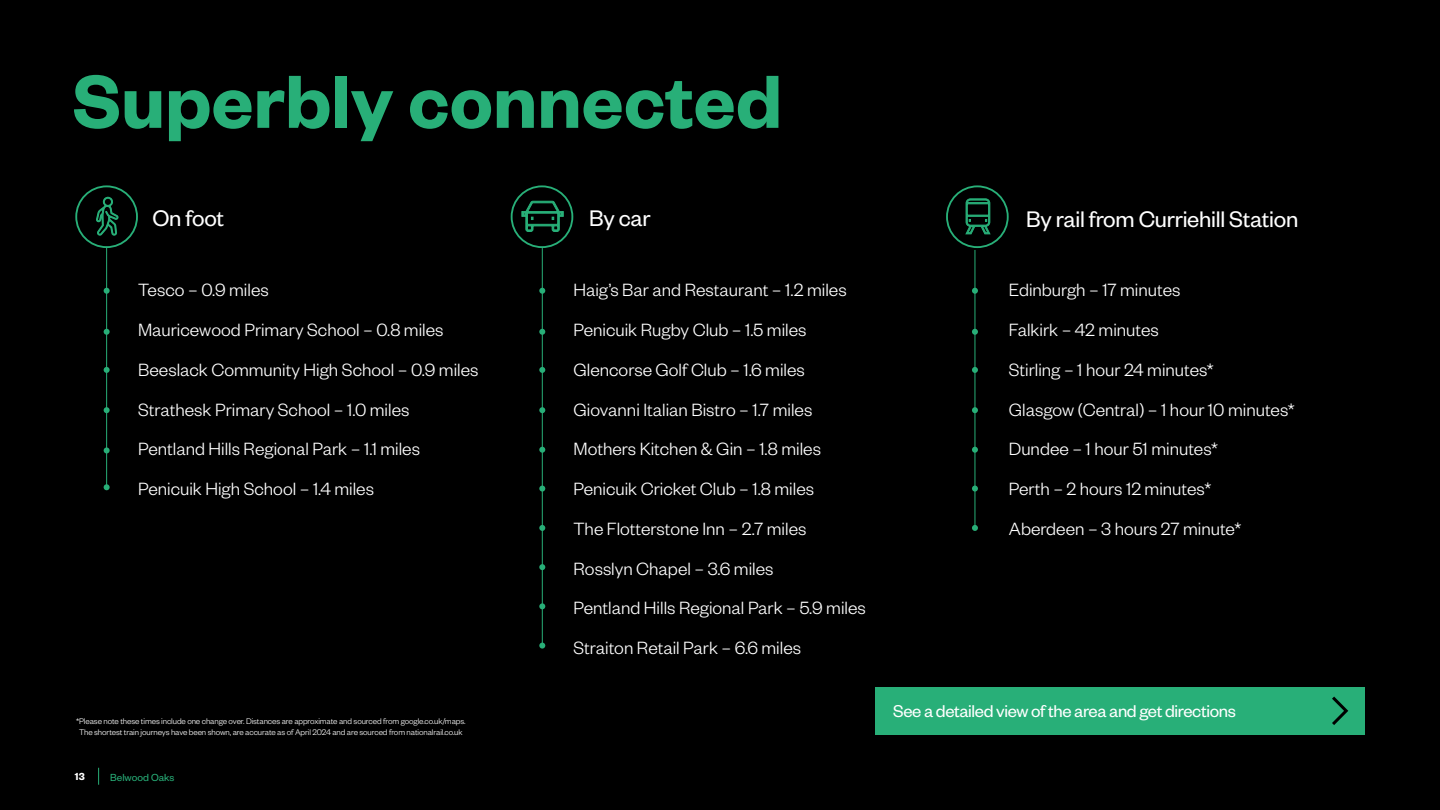
<style>
.page{position:relative;width:1440px;height:810px;background:#000}
.page>*{position:absolute;margin:0;border:0;box-sizing:border-box;transform-origin:0 0}
.t1{font:82.5px "Founders Grotesk Sm Bd";color:#28af78}
.t2{font:24.75px "Founders Grotesk";letter-spacing:-.01em;color:#fff}
.t3{font:300 19.5px/39.8px "Founders Grotesk";color:#fff}
.t4{font:18.75px "Founders Grotesk";letter-spacing:-.02em;color:#fff}
.t5{font:11.25px "Founders Grotesk";color:#28af78}
.t6{font:11.25px "Founders Grotesk Sm Bd";color:#fff}
.t7{font:300 9px/11.2px "Founders Grotesk";letter-spacing:-.01em;color:#fff;text-align:center}
</style>
<div class="page">
<svg style="left:98px;top:768px;width:1px;height:17px"></svg>
<div style="left:875px;top:687px;width:490px;height:47px;background:#28af78"></div>
<svg style="left:1332px;top:696px;width:17px;height:29px"></svg>
<div style="left:511px;top:185px;width:62px;height:63px;border:2px solid #28af78;border-radius:50%"></div>
<div style="left:75px;top:185px;width:63px;height:63px;border:2px solid #28af78;border-radius:50%"></div>
<svg style="left:96px;top:197px;width:22px;height:39px"></svg>
<hr style="left:542px;top:248px;width:1px;height:397px;background:#28af78">
<hr style="left:975px;top:250px;width:1px;height:277px;background:#28af78">
<svg style="left:539px;top:288px;width:6px;height:6px"></svg>
<svg style="left:972px;top:288px;width:6px;height:6px"></svg>
<svg style="left:539px;top:329px;width:6px;height:6px"></svg>
<svg style="left:972px;top:329px;width:6px;height:6px"></svg>
<svg style="left:539px;top:367px;width:6px;height:6px"></svg>
<svg style="left:972px;top:367px;width:6px;height:6px"></svg>
<svg style="left:539px;top:407px;width:6px;height:6px"></svg>
<svg style="left:972px;top:407px;width:6px;height:6px"></svg>
<svg style="left:539px;top:447px;width:6px;height:6px"></svg>
<svg style="left:972px;top:447px;width:6px;height:6px"></svg>
<svg style="left:539px;top:486px;width:6px;height:6px"></svg>
<svg style="left:972px;top:486px;width:6px;height:6px"></svg>
<svg style="left:539px;top:525px;width:6px;height:6px"></svg>
<svg style="left:972px;top:525px;width:6px;height:6px"></svg>
<svg style="left:539px;top:603px;width:6px;height:6px"></svg>
<svg style="left:539px;top:564px;width:6px;height:6px"></svg>
<svg style="left:539px;top:643px;width:6px;height:6px"></svg>
<div style="left:946px;top:185px;width:63px;height:63px;border:2px solid #28af78;border-radius:50%"></div>
<svg style="left:965px;top:198px;width:26px;height:36px"></svg>
<svg style="left:521px;top:201px;width:43px;height:31px"></svg>
<hr style="left:106px;top:247px;width:1px;height:240px;background:#28af78">
<svg style="left:104px;top:288px;width:6px;height:6px"></svg>
<svg style="left:104px;top:329px;width:6px;height:6px"></svg>
<svg style="left:104px;top:367px;width:6px;height:6px"></svg>
<svg style="left:104px;top:407px;width:6px;height:6px"></svg>
<svg style="left:104px;top:484px;width:6px;height:6px"></svg>
<svg style="left:104px;top:447px;width:6px;height:6px"></svg>
<h1 class="t1" style="left:72px;top:49px;width:711px">Superbly connected</h1>
<p class="t2" style="left:152px;top:203px;width:73px">On foot</p>
<p class="t2" style="left:589px;top:203px;width:63px">By car</p>
<p class="t2" style="left:1026px;top:204px;width:274px">By rail from Curriehill Station</p>
<p class="t3" style="left:138px;top:269px;width:342px">Tesco – 0.9 miles<br>Mauricewood Primary School – 0.8 miles Beeslack Community High School – 0.9 miles Strathesk Primary School – 1.0 miles Pentland Hills Regional Park – 1.1 miles Penicuik High School – 1.4 miles</p>
<p class="t7" style="left:76px;top:715px;width:391px">*Please note these times include one change over. Distances are approximate and sourced from google.co.uk/maps.<br>The shortest train journeys have been shown, are accurate as of April 2024 and are sourced from nationalrail.co.uk</p>
<p class="t6" style="left:75px;top:770px;width:11px">13</p>
<p class="t5" style="left:110px;top:770px;width:66px">Belwood Oaks</p>
<p class="t3" style="left:574px;top:269px;width:294px">Haig’s Bar and Restaurant – 1.2 miles<br>Penicuik Rugby Club – 1.5 miles<br>Glencorse Golf Club – 1.6 miles<br>Giovanni Italian Bistro – 1.7 miles<br>Mothers Kitchen &amp; Gin – 1.8 miles<br>Penicuik Cricket Club – 1.8 miles<br>The Flotterstone Inn – 2.7 miles<br>Rosslyn Chapel – 3.6 miles<br>Pentland Hills Regional Park – 5.9 miles<br>Straiton Retail Park – 6.6 miles</p>
<p class="t3" style="left:1009px;top:269px;width:287px">Edinburgh – 17 minutes<br>Falkirk – 42 minutes<br>Stirling – 1 hour 24 minutes*<br>Glasgow (Central) – 1 hour 10 minutes*<br>Dundee – 1 hour 51 minutes*<br>Perth – 2 hours 12 minutes*<br>Aberdeen – 3 hours 27 minute*</p>
<p class="t4" style="left:893px;top:699px;width:344px">See a detailed view of the area and get directions</p>
</div>
